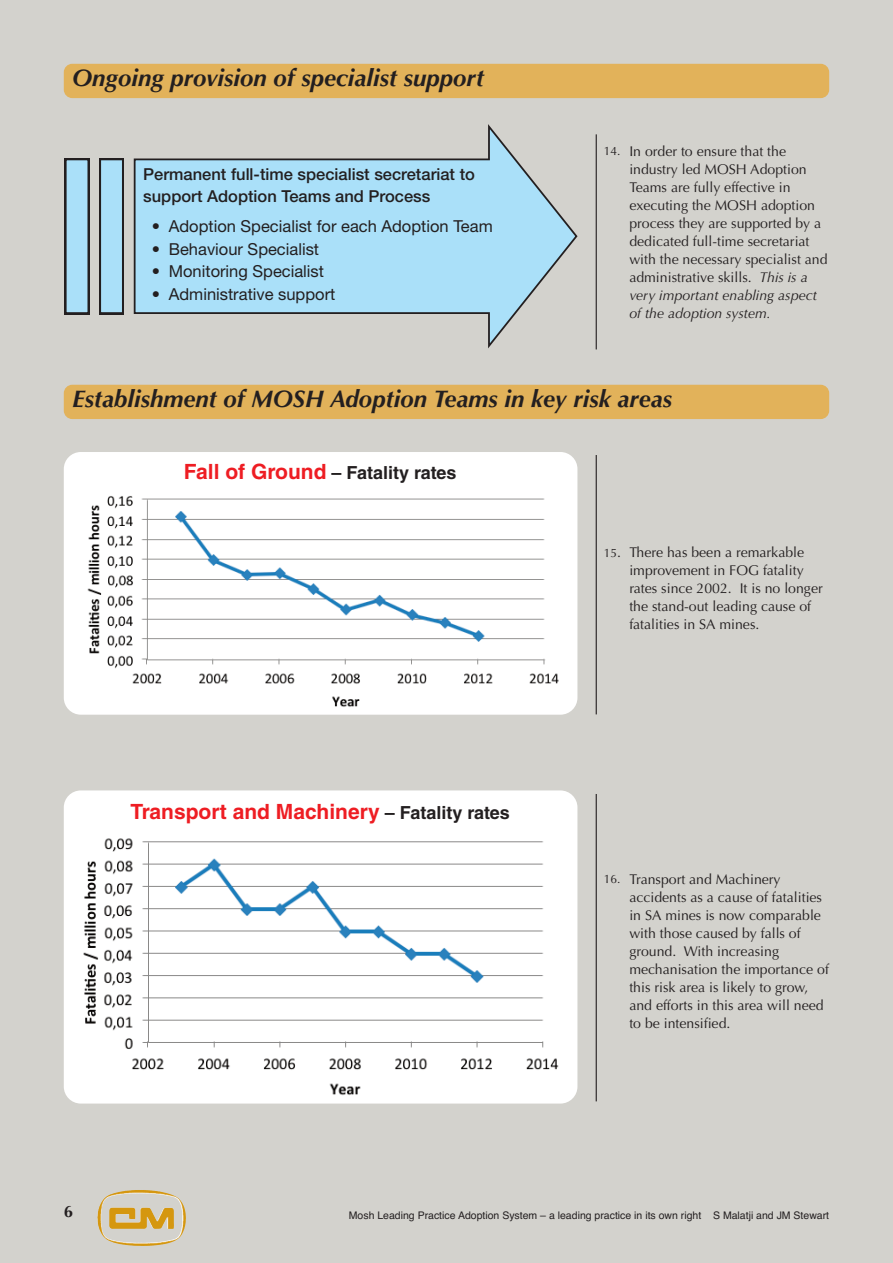
<style>
.page{position:relative;width:893px;height:1263px;background:#d3d2cd}
.page>*{position:absolute;margin:0;border:0;box-sizing:border-box;transform-origin:0 0}
.t1{font:italic 700 24px "Optima LT Std";color:#231f20}
.t2{font:700 21px "Helvetica LT Std";color:#ee1d23}
.t3{font:700 18px "Helvetica LT Std";color:#231f20}
.t4{font:16.5px "Helvetica Neue LT Std";color:#231f20}
.t5{font:500 16.5px/22.5px "Helvetica Neue LT Std";color:#231f20}
.t6{font:700 16.5px "Optima LT Std";color:#231f20}
.t7{font:14.1px/18px "Optima LT Std";color:#231f20}
.t8{font:10.5px "Helvetica";color:#231f20}
.s1{font-size:12px}
.s2{font-style:italic}
.s3{font-size:21px;color:#ee1d23}
.s4{font-size:18px;color:#231f20}
</style>
<div class="page">
<img style="left:101px;top:1202px;width:81px;height:41px">
<div style="left:64px;top:64px;width:765px;height:34px;background:#e2b25a;border-radius:9px"></div>
<div style="left:64px;top:385px;width:765px;height:34px;background:#e2b25a;border-radius:9px"></div>
<svg style="left:134px;top:124px;width:444px;height:224px"></svg>
<svg style="left:65px;top:158px;width:24px;height:156px;background:#95c2d7"></svg>
<svg style="left:99px;top:158px;width:25px;height:156px;background:#90bcd0"></svg>
<img style="left:64px;top:452px;width:513px;height:263px;border-radius:17px">
<img style="left:64px;top:790px;width:513px;height:313px;border-radius:17px">
<hr style="left:596px;top:455px;width:1px;height:259px;background:#231f20">
<hr style="left:596px;top:794px;width:1px;height:307px;background:#231f20">
<hr style="left:596px;top:134px;width:1px;height:215px;background:#231f20">
<div style="left:82px;top:459px;width:477px;height:30px;background:#fff"></div>
<div style="left:82px;top:800px;width:477px;height:29px;background:#fff"></div>
<h1 class="t1" style="left:72px;top:69px;width:413px">Ongoing provision of specialist support</h1>
<p class="t5" style="left:143px;top:164px;width:333px">Permanent full-time specialist secretariat to support Adoption Teams and Process</p>
<p class="t4" style="left:152px;top:220px;width:342px">• Adoption Specialist for each Adoption Team</p>
<p class="t4" style="left:152px;top:243px;width:169px">• Behaviour Specialist</p>
<p class="t4" style="left:152px;top:265px;width:174px">• Monitoring Specialist</p>
<p class="t4" style="left:152px;top:288px;width:185px">• Administrative support</p>
<p class="t7" style="left:629px;top:143px;width:200px;text-indent:-26px"><span class="s1">14.</span> In order to ensure that the industry led MOSH Adoption<br>Teams are fully effective in executing the MOSH adoption process they are supported by a dedicated full-time secretariat with the necessary specialist and administrative skills. <span class="s2">This is a very important enabling aspect of the adoption system.</span></p>
<h1 class="t1" style="left:72px;top:389px;width:601px">Establishment of MOSH Adoption Teams in key risk areas</h1>
<p class="t3" style="left:184px;top:466px;width:274px"><span class="s3">Fall of Ground</span> – Fatality rates</p>
<h2 class="t2" style="left:131px;top:804px;width:381px">Transport and Machinery <span class="s4">– Fatality rates</span></h2>
<p class="t7" style="left:629px;top:544px;width:195px;text-indent:-26px"><span class="s1">15</span>. There has been a remarkable improvement in FOG fatality rates since 2002. It is no longer the stand-out leading cause of fatalities in SA mines.</p>
<p class="t7" style="left:629px;top:871px;width:201px;text-indent:-26px"><span class="s1">16.</span> Transport and Machinery accidents as a cause of fatalities in SA mines is now comparable with those caused by falls of ground. With increasing mechanisation the importance of this risk area is likely to grow, and efforts in this area will need to be intensified.</p>
<p class="t6" style="left:64px;top:1205px;width:11px">6</p>
<p class="t8" style="left:349px;top:1209px;width:482px">Mosh Leading Practice Adoption System – a leading practice in its own right S Malatji and JM Stewart</p>
</div>
